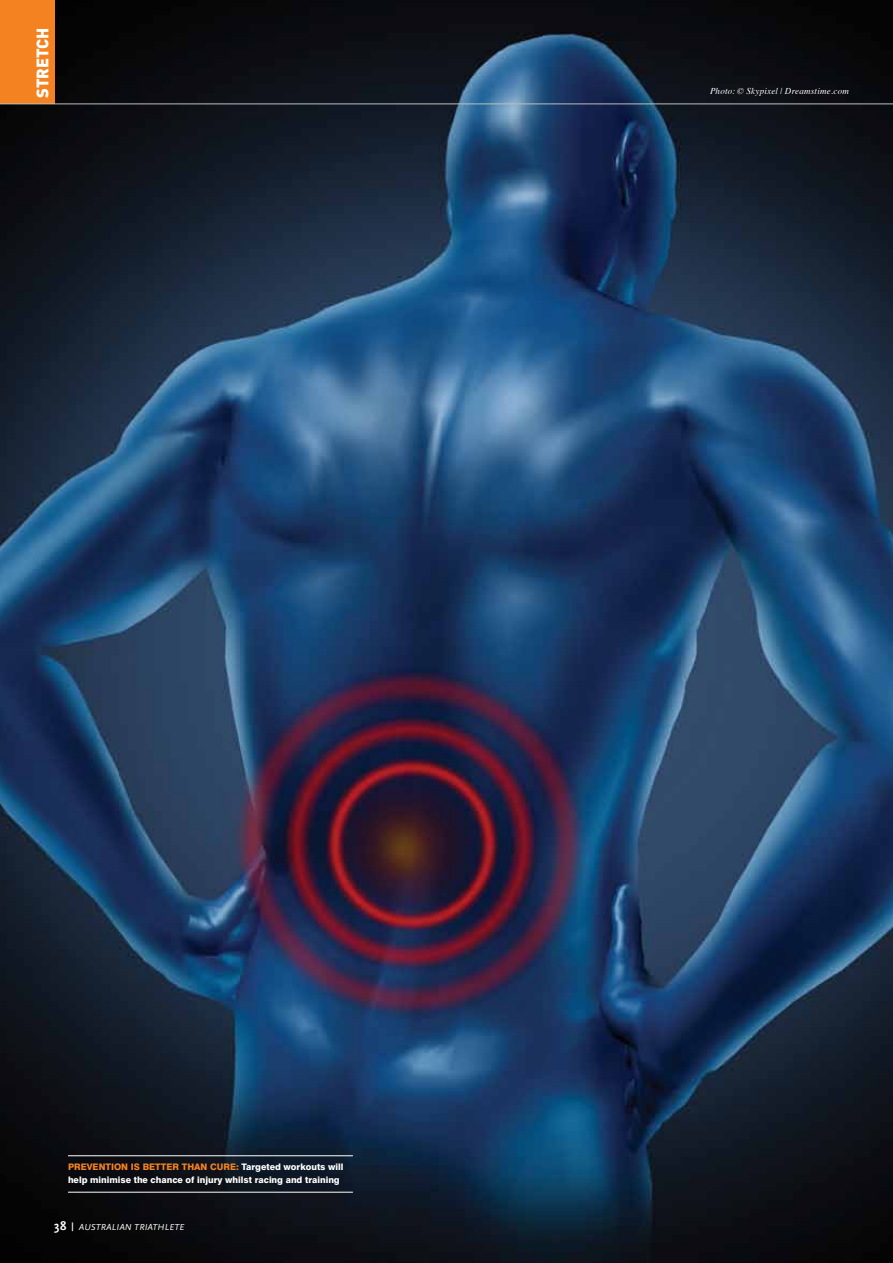
<style>
.page{position:relative;width:893px;height:1263px;background:#fff}
.page>*{position:absolute;margin:0;border:0;box-sizing:border-box;transform-origin:0 0}
.t1{font:900 16.5px "DIN";color:#fff}
.t2{font:800 9px/13.5px "Swiss 721 BT";color:#fff}
.t3{font:italic 9px "Times";letter-spacing:.025em;color:#fff}
.t4{font:italic 9px "Scala Sans";letter-spacing:.02em;color:#fff}
.s1{color:#f58220}
.s2{font-weight:700;font-style:normal;font-size:12.75px}
.s3{font-weight:700;font-style:normal}
</style>
<div class="page">
<img style="left:0;top:0;width:893px;height:1263px">
<hr style="left:68px;top:1155px;width:285px;height:1px;background:#fff">
<hr style="left:68px;top:1192px;width:285px;height:1px;background:#fff">
<div style="left:0;top:0;width:54px;height:104px;background:#f58220"></div>
<hr style="left:0;top:104px;width:893px;height:1px;background:#bcbec0">
<h1 class="t1" style="left:31px;top:98px;width:72px;rotate:-90deg">STRETCH</h1>
<p class="t3" style="left:710px;top:83px;width:140px">Photo: © Skypixel | Dreamstime.com</p>
<p class="t2" style="left:68px;top:1160px;width:277px"><span class="s1">PREVENTION IS BETTER THAN CURE:</span> Targeted workouts will help minimise the chance of injury whilst racing and training</p>
<p class="t4" style="left:54px;top:1222px;width:131px"><span class="s2">38</span> <span class="s3">|</span> AUSTRALIAN TRIATHLETE</p>
</div>
